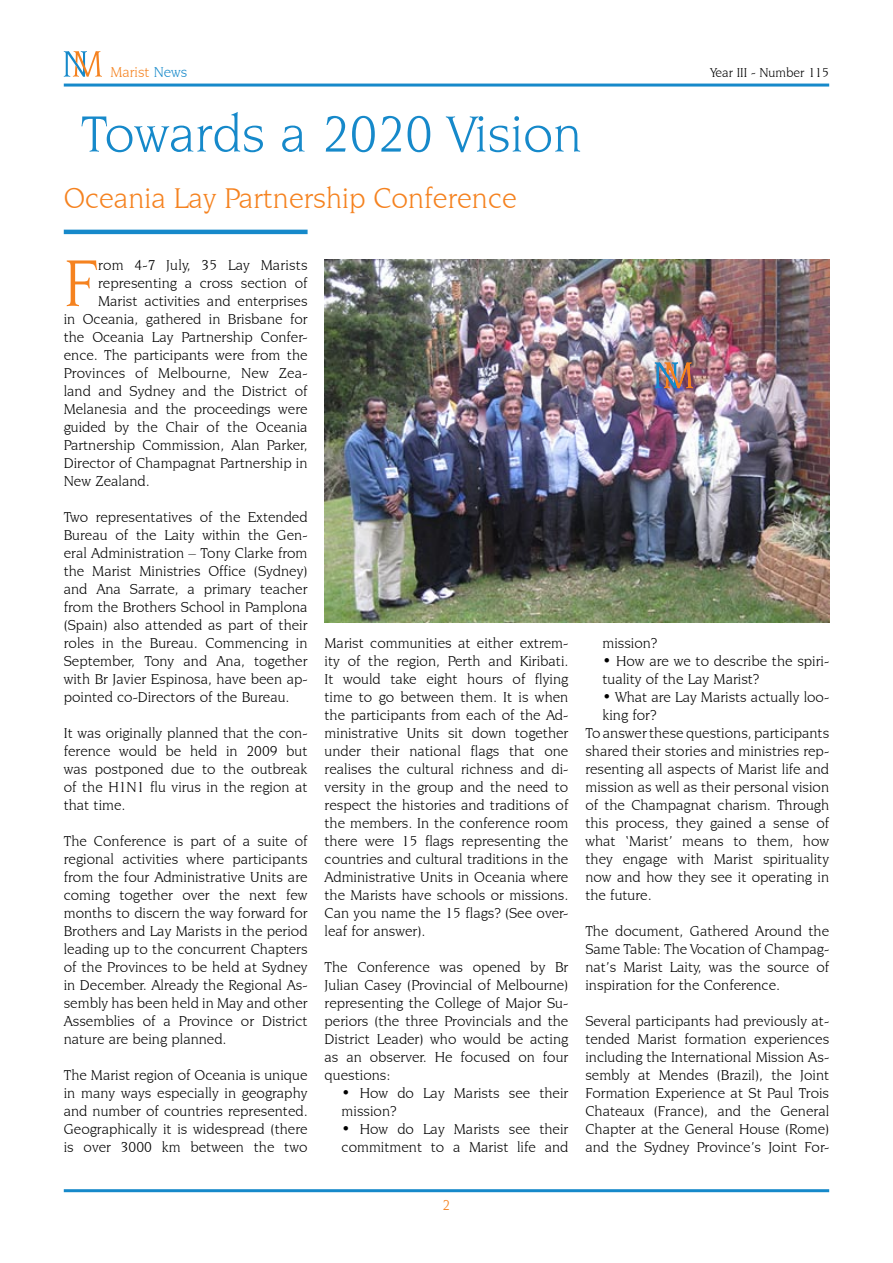
<style>
.page{position:relative;width:893px;height:1263px;background:#fff}
.page>*{position:absolute;margin:0;border:0;box-sizing:border-box;transform-origin:0 0}
.t1{font:70.05px "Novarese IT Cby BT";color:#f5821f}
.t2{font:54px "Novarese IT Cby BT";color:#1689ca}
.t3{font:30px "Novarese IT Cby BT";color:#f5821f}
.t4{font:15px/18px "Novarese IT Cby BT";color:#000;text-align:justify}
.t5{font:15px "Novarese IT Cby BT";color:#f5821f}
.t6{font:13.5px "Novarese IT Cby BT";color:#000}
.s1{color:#1689ca}
</style>
<div class="page">
<hr style="left:64px;top:84px;width:765px;height:3px;background:#1689ca">
<hr style="left:64px;top:1189px;width:765px;height:3px;background:#1689ca">
<hr style="left:64px;top:230px;width:244px;height:4px;background:#1689ca">
<svg style="left:64px;top:51px;width:38px;height:26px"></svg>
<img style="left:325px;top:259px;width:504px;height:364px">
<svg style="left:655px;top:362px;width:38px;height:26px"></svg>
<p class="t5" style="left:111px;top:63px;width:78px">Marist <span class="s1">News</span></p>
<p class="t6" style="left:710px;top:64px;width:120px">Year III - Number 115</p>
<h2 class="t2" style="left:81px;top:102px;width:503px">Towards a 2020 Vision</h2>
<h3 class="t3" style="left:64px;top:181px;width:454px">Oceania Lay Partnership Conference</h3>
<h1 class="t1" style="left:64px;top:242px;width:36px">F</h1>
<p class="t4" style="left:98px;top:256px;width:211px">rom 4-7 July, 35 Lay Marists</p>
<p class="t4" style="left:98px;top:274px;width:211px">representing a cross section of</p>
<p class="t4" style="left:98px;top:292px;width:211px">Marist activities and enterprises</p>
<p class="t4" style="left:64px;top:310px;width:245px">in Oceania, gathered in Brisbane for</p>
<p class="t4" style="left:64px;top:328px;width:245px">the Oceania Lay Partnership Confer-</p>
<p class="t4" style="left:64px;top:346px;width:245px">ence. The participants were from the</p>
<p class="t4" style="left:64px;top:364px;width:245px">Provinces of Melbourne, New Zea-</p>
<p class="t4" style="left:64px;top:382px;width:245px">land and Sydney and the District of</p>
<p class="t4" style="left:64px;top:400px;width:245px">Melanesia and the proceedings were</p>
<p class="t4" style="left:64px;top:418px;width:245px">guided by the Chair of the Oceania</p>
<p class="t4" style="left:64px;top:436px;width:245px">Partnership Commission, Alan Parker,</p>
<p class="t4" style="left:64px;top:454px;width:245px">Director of Champagnat Partnership in</p>
<p class="t4" style="left:64px;top:472px;width:87px">New Zealand.</p>
<p class="t4" style="left:64px;top:508px;width:245px">Two representatives of the Extended Bureau of the Laity within the Gen&shy;eral Administration – Tony Clarke from the Marist Ministries Office (Sydney) and Ana Sarrate, a primary teacher from the Brothers School in Pamplona (Spain) also attended as part of their roles in the Bureau. Commencing in September, Tony and Ana, together with Br Javier Espinosa, have been ap&shy;pointed co-Directors of the Bureau.</p>
<p class="t4" style="left:64px;top:724px;width:245px">It was originally planned that the con&shy;ference would be held in 2009 but was postponed due to the outbreak of the H1N1 flu virus in the region at that time.</p>
<p class="t4" style="left:64px;top:832px;width:245px">The Conference is part of a suite of regional activities where participants from the four Administrative Units are coming together over the next few months to discern the way forward for Brothers and Lay Marists in the period leading up to the concurrent Chapters of the Provinces to be held at Sydney in December. Already the Regional As&shy;sembly has been held in May and other Assemblies of a Province or District nature are being planned.</p>
<p class="t4" style="left:64px;top:1066px;width:245px">The Marist region of Oceania is unique in many ways especially in geography and number of countries represented.<br>Geographically it is widespread (there is over 3000 km between the two</p>
<p class="t4" style="left:325px;top:634px;width:245px">Marist communities at either extrem&shy;ity of the region, Perth and Kiribati.<br>It would take eight hours of flying time to go between them. It is when the participants from each of the Ad&shy;ministrative Units sit down together under their national flags that one realises the cultural richness and di&shy;versity in the group and the need to respect the histories and traditions of the members. In the conference room there were 15 flags representing the countries and cultural traditions in the Administrative Units in Oceania where the Marists have schools or missions.<br>Can you name the 15 flags? (See over&shy;leaf for answer).</p>
<p class="t4" style="left:325px;top:958px;width:245px">The Conference was opened by Br Julian Casey (Provincial of Melbourne) representing the College of Major Su&shy;periors (the three Provincials and the District Leader) who would be acting as an observer. He focused on four questions:</p>
<p class="t4" style="left:342px;top:1084px;width:228px">• How do Lay Marists see their mission?</p>
<p class="t4" style="left:342px;top:1120px;width:228px">• How do Lay Marists see their commitment to a Marist life and</p>
<p class="t4" style="left:602px;top:634px;width:56px">mission?</p>
<p class="t4" style="left:602px;top:652px;width:228px">• How are we to describe the spiri&shy;tuality of the Lay Marist?</p>
<p class="t4" style="left:602px;top:688px;width:228px">• What are Lay Marists actually loo-</p>
<p class="t4" style="left:602px;top:706px;width:55px">king for?</p>
<p class="t4" style="left:585px;top:724px;width:245px">To answer these questions, participants</p>
<p class="t4" style="left:585px;top:742px;width:245px">shared their stories and ministries rep-</p>
<p class="t4" style="left:585px;top:760px;width:245px">resenting all aspects of Marist life and</p>
<p class="t4" style="left:585px;top:778px;width:245px">mission as well as their personal vision</p>
<p class="t4" style="left:585px;top:796px;width:245px">of the Champagnat charism. Through</p>
<p class="t4" style="left:585px;top:814px;width:245px">this process, they gained a sense of</p>
<p class="t4" style="left:585px;top:832px;width:245px">what ‘Marist’ means to them, how</p>
<p class="t4" style="left:585px;top:850px;width:245px">they engage with Marist spirituality</p>
<p class="t4" style="left:585px;top:868px;width:245px">now and how they see it operating in</p>
<p class="t4" style="left:585px;top:886px;width:68px">the future.</p>
<p class="t4" style="left:585px;top:922px;width:245px">The document, Gathered Around the Same Table: The Vocation of Champag&shy;nat’s Marist Laity, was the source of inspiration for the Conference.</p>
<p class="t4" style="left:585px;top:1012px;width:245px">Several participants had previously at&shy;tended Marist formation experiences including the International Mission As&shy;sembly at Mendes (Brazil), the Joint Formation Experience at St Paul Trois Chateaux (France), and the General Chapter at the General House (Rome) and the Sydney Province’s Joint For-</p>
</div>
